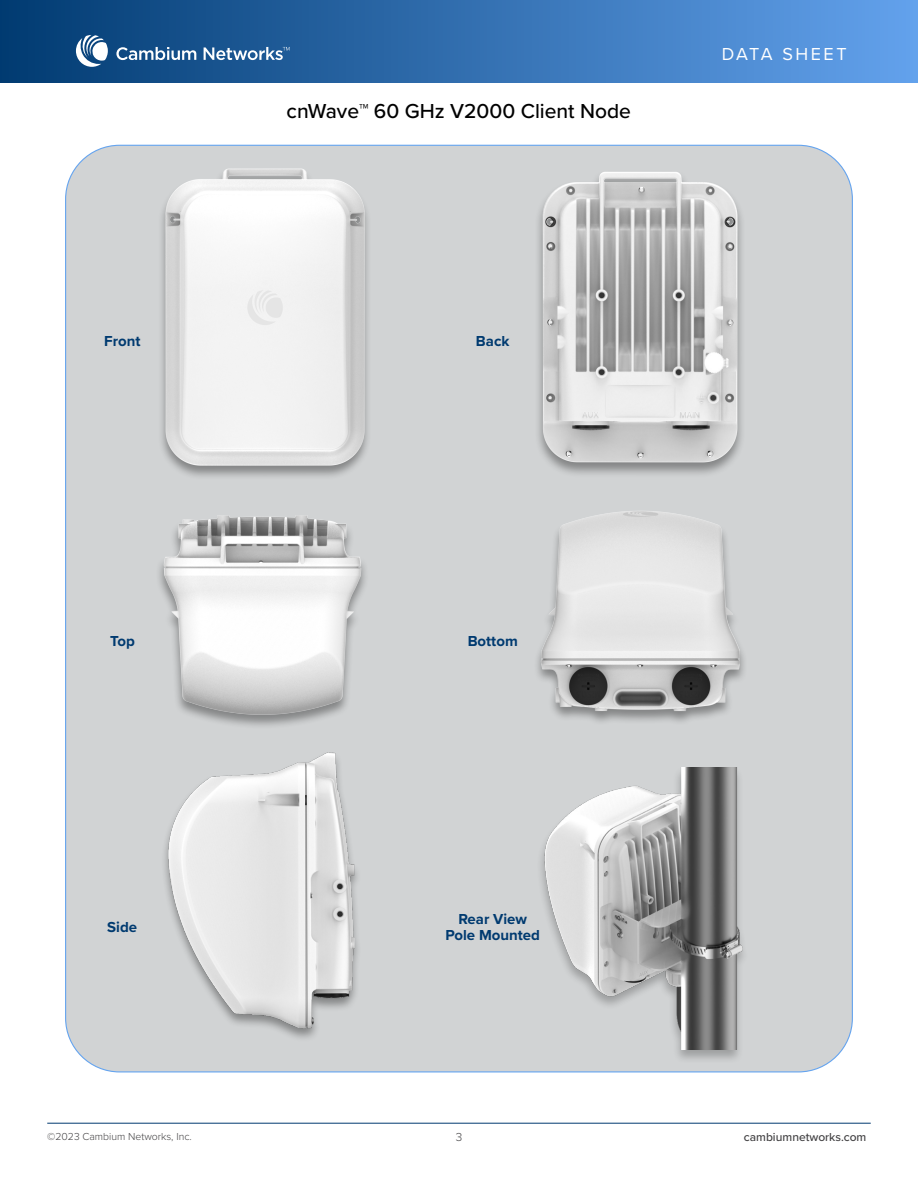
<style>
.page{position:relative;width:918px;height:1188px;background:#fff}
.page>*{position:absolute;margin:0;border:0;box-sizing:border-box;transform-origin:0 0}
.t1{font:500 21px "Proxima Nova";color:#000}
.t2{font:18px "Proxima Nova";letter-spacing:.14em;color:#fff}
.t3{font:700 15px "Proxima Nova";color:#003a70}
.t4{font:500 12px "Proxima Nova";color:#414042}
.t5{font:300 12px "Proxima Nova";color:#414042}
.t6{font:300 10.5px "Proxima Nova";color:#414042}
</style>
<div class="page">
<hr style="left:47px;top:1123px;width:824px;height:1px;background:#003a70">
<div style="left:0;top:0;width:918px;height:82px;background:linear-gradient(to right,#013b71,#63a2ec)"></div>
<svg style="left:116px;top:47px;width:80px;height:13px"></svg>
<svg style="left:204px;top:47px;width:86px;height:13px"></svg>
<svg style="left:76px;top:35px;width:32px;height:32px"></svg>
<div style="left:66px;top:145px;width:786px;height:927px;background:#d1d3d4;border-radius:54px"></div>
<img style="left:538px;top:172px;width:204px;height:301px">
<div style="left:158px;top:168px;width:214px;height:312px;background:#000;opacity:.37"></div>
<img style="left:158px;top:168px;width:214px;height:304px">
<img style="left:162px;top:515px;width:204px;height:211px">
<div style="left:534px;top:510px;width:213px;height:215px;background:#000;opacity:.37"></div>
<img style="left:534px;top:510px;width:206px;height:215px">
<img style="left:164px;top:752px;width:194px;height:286px">
<div style="left:537px;top:766px;width:212px;height:298px;background:#000;opacity:.25"></div>
<img style="left:537px;top:767px;width:212px;height:282px">
<p class="t3" style="left:104px;top:330px;width:38px">Front</p>
<p class="t3" style="left:110px;top:630px;width:26px">Top</p>
<p class="t3" style="left:107px;top:916px;width:31px">Side</p>
<h1 class="t1" style="left:287px;top:95px;width:346px">cnWave™ 60 GHz V2000 Client Node</h1>
<p class="t3" style="left:476px;top:330px;width:35px">Back</p>
<p class="t2" style="left:722px;top:41px;width:126px">DATA SHEET</p>
<p class="t3" style="left:468px;top:630px;width:52px">Bottom</p>
<p class="t3" style="left:458px;top:907px;width:70px">Rear View</p>
<p class="t3" style="left:445px;top:924px;width:96px">Pole Mounted</p>
<p class="t6" style="left:47px;top:1128px;width:146px">©2023 Cambium Networks, Inc.</p>
<p class="t5" style="left:456px;top:1128px;width:8px">3</p>
<p class="t4" style="left:744px;top:1128px;width:124px">cambiumnetworks.com</p>
</div>
